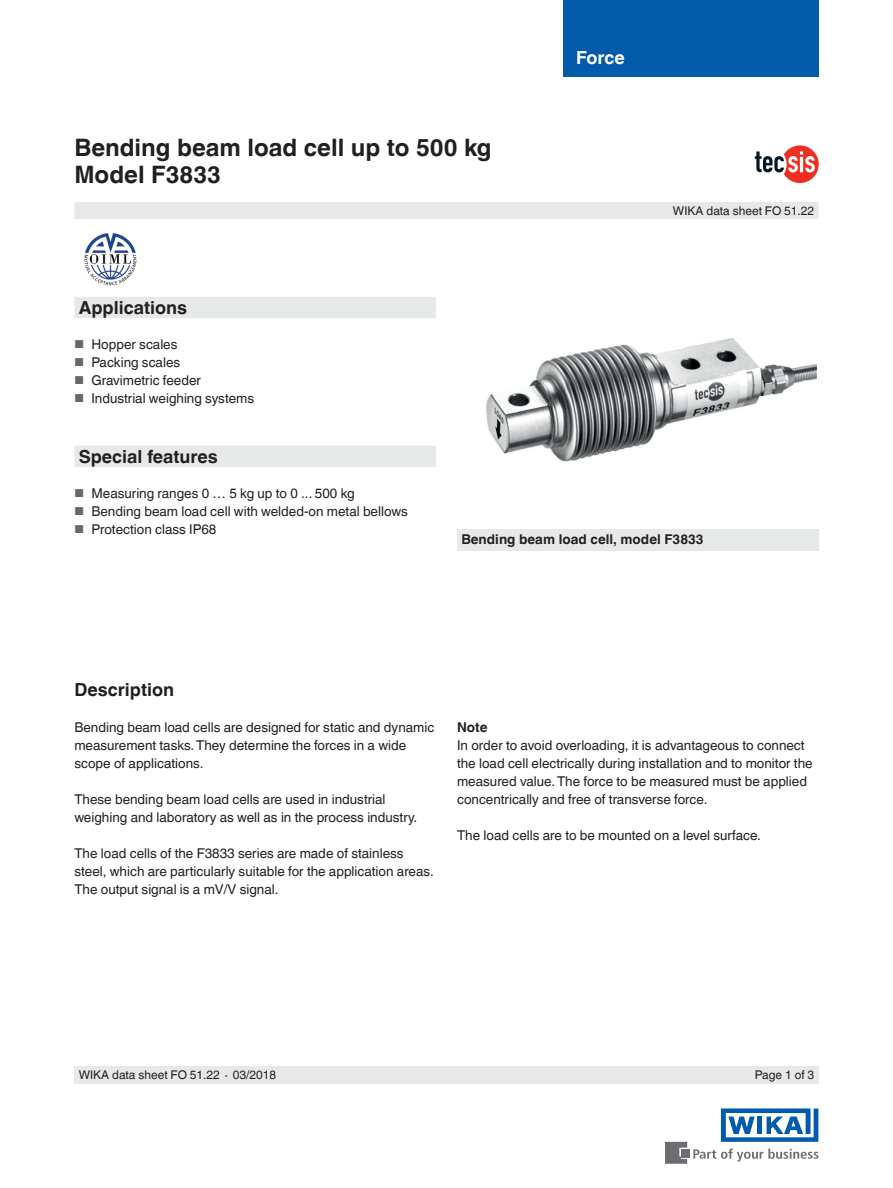
<style>
.page{position:relative;width:893px;height:1188px;background:#fff}
.page>*{position:absolute;margin:0;border:0;box-sizing:border-box;transform-origin:0 0}
.t1{font:700 24px/27px "Helvetica World";color:#231f20}
.t2{font:700 18px "Helvetica World";color:#231f20}
.t3{font:700 18px "Helvetica World";letter-spacing:-.005em;color:#fff}
.t4{font:13.5px/18px "Helvetica World";color:#231f20}
.t5{font:700 13.5px "Helvetica World";color:#231f20}
.t6{font:12px "Helvetica World";color:#231f20}
.s1{font-size:11.55px;color:#666969}
</style>
<div class="page">
<svg style="left:693px;top:1149px;width:126px;height:13px"></svg>
<div style="left:682px;top:1150px;width:8px;height:8px;background:#6c6d70"></div>
<svg style="left:665px;top:1142px;width:22px;height:22px"></svg>
<svg style="left:721px;top:1108px;width:97px;height:34px"></svg>
<div style="left:563px;top:0;width:256px;height:77px;background:#015aaa"></div>
<div style="left:74px;top:202px;width:745px;height:17px;background:#e7e9e8"></div>
<div style="left:74px;top:1066px;width:745px;height:18px;background:#e7e9e8"></div>
<img style="left:486px;top:338px;width:331px;height:124px">
<img style="left:84px;top:233px;width:53px;height:53px">
<svg style="left:755px;top:145px;width:64px;height:38px"></svg>
<svg style="left:74px;top:297px;width:362px;height:170px"></svg>
<div style="left:457px;top:529px;width:362px;height:21px;background:#e7e9e8"></div>
<h1 class="t1" style="left:74px;top:134px;width:419px">Bending beam load cell up to 500 kg<br>Model F3833</h1>
<h2 class="t2" style="left:79px;top:297px;width:110px">Applications</h2>
<p class="t4" style="left:74px;top:336px;width:105px"><span class="s1">■</span> Hopper scales</p>
<p class="t4" style="left:74px;top:354px;width:107px"><span class="s1">■</span> Packing scales</p>
<p class="t4" style="left:74px;top:372px;width:128px"><span class="s1">■</span> Gravimetric feeder</p>
<p class="t4" style="left:74px;top:390px;width:181px"><span class="s1">■</span> Industrial weighing systems</p>
<h2 class="t3" style="left:576px;top:47px;width:50px">Force</h2>
<p class="t6" style="left:673px;top:204px;width:143px">WIKA data sheet FO 51.22</p>
<h2 class="t2" style="left:79px;top:446px;width:141px">Special features</h2>
<p class="t4" style="left:74px;top:484px;width:282px"><span class="s1">■</span> Measuring ranges 0 … 5 kg up to 0 ... 500 kg</p>
<p class="t4" style="left:74px;top:502px;width:335px"><span class="s1">■</span> Bending beam load cell with welded-on metal bellows</p>
<p class="t4" style="left:74px;top:520px;width:144px"><span class="s1">■</span> Protection class IP68</p>
<p class="t5" style="left:461px;top:532px;width:244px">Bending beam load cell, model F3833</p>
<h2 class="t2" style="left:74px;top:680px;width:101px">Description</h2>
<p class="t4" style="left:74px;top:719px;width:361px">Bending beam load cells are designed for static and dynamic measurement tasks. They determine the forces in a wide scope of applications.</p>
<p class="t4" style="left:74px;top:791px;width:344px">These bending beam load cells are used in industrial weighing and laboratory as well as in the process industry.</p>
<p class="t4" style="left:74px;top:845px;width:361px">The load cells of the F3833 series are made of stainless steel, which are particularly suitable for the application areas.<br>The output signal is a mV/V signal.</p>
<p class="t5" style="left:457px;top:720px;width:32px">Note</p>
<p class="t4" style="left:457px;top:737px;width:357px">In order to avoid overloading, it is advantageous to connect the load cell electrically during installation and to monitor the measured value. The force to be measured must be applied concentrically and free of transverse force.</p>
<p class="t4" style="left:457px;top:827px;width:305px">The load cells are to be mounted on a level surface.</p>
<p class="t6" style="left:79px;top:1068px;width:199px">WIKA data sheet FO 51.22 ∙ 03/2018</p>
<p class="t6" style="left:755px;top:1068px;width:61px">Page 1 of 3</p>
</div>
